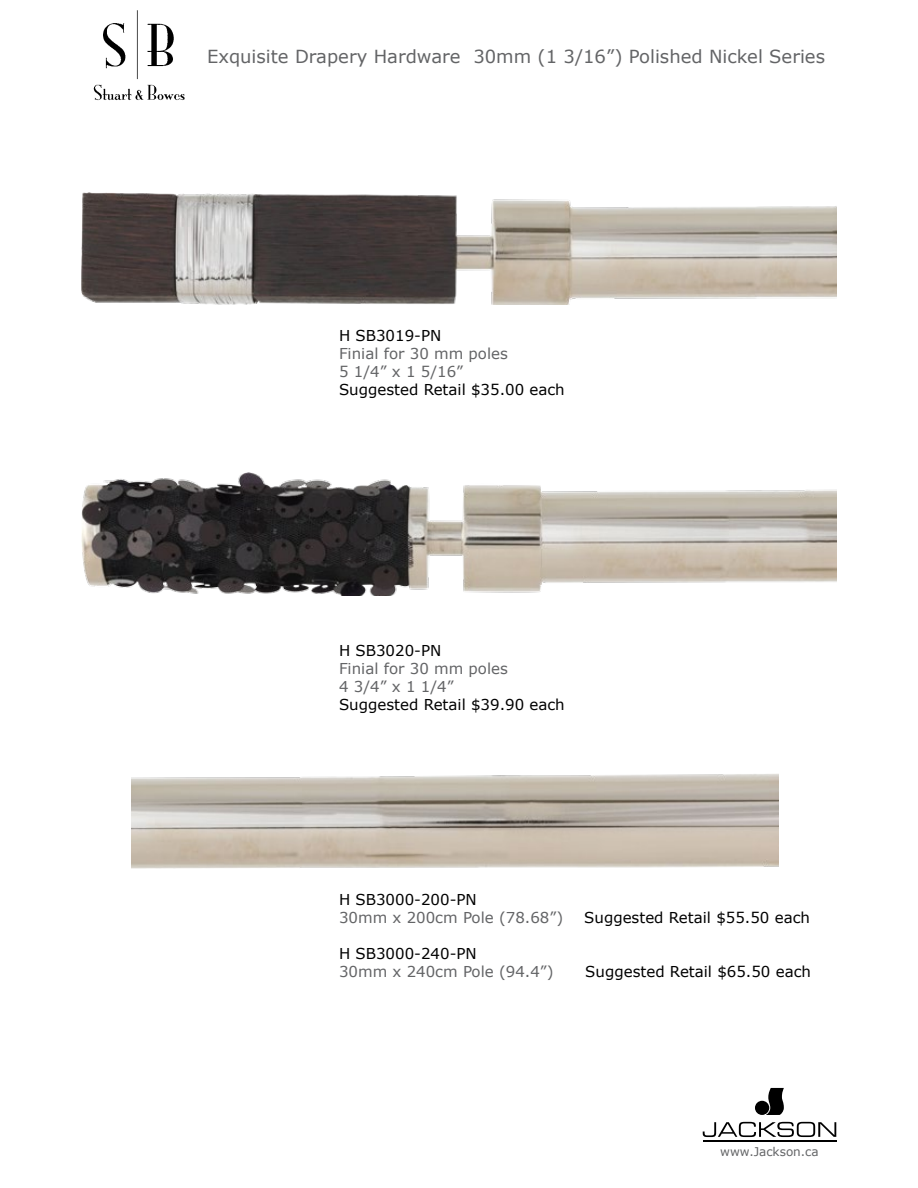
<style>
.page{position:relative;width:918px;height:1188px;background:#fff}
.page>*{position:absolute;margin:0;border:0;box-sizing:border-box;transform-origin:0 0}
.t1{font:18px "Verdana";color:#636466}
.t2{font:15px "Verdana";color:#000}
.t3{font:15px/18px "Verdana";color:#636466}
.t4{font:12px "Verdana";color:#636466}
</style>
<div class="page">
<svg style="left:703px;top:1122px;width:133px;height:15px"></svg>
<hr style="left:704px;top:1140px;width:133px;height:2px;background:#000">
<svg style="left:755px;top:1088px;width:29px;height:27px"></svg>
<img style="left:93px;top:10px;width:92px;height:91px">
<img style="left:81px;top:193px;width:756px;height:111px">
<img style="left:81px;top:472px;width:756px;height:124px">
<img style="left:131px;top:774px;width:647px;height:95px">
<p class="t1" style="left:207px;top:44px;width:620px">Exquisite Drapery Hardware 30mm (1 3/16”) Polished Nickel Series</p>
<p class="t2" style="left:339px;top:325px;width:104px">H SB3019-PN</p>
<p class="t3" style="left:339px;top:344px;width:170px">Finial for 30 mm poles<br>5 1/4” x 1 5/16”</p>
<p class="t2" style="left:339px;top:379px;width:227px">Suggested Retail $35.00 each</p>
<p class="t2" style="left:339px;top:640px;width:104px">H SB3020-PN</p>
<p class="t3" style="left:339px;top:660px;width:170px">Finial for 30 mm poles<br>4 3/4” x 1 1/4”</p>
<p class="t2" style="left:339px;top:694px;width:227px">Suggested Retail $39.90 each</p>
<p class="t2" style="left:339px;top:890px;width:139px">H SB3000-200-PN</p>
<p class="t3" style="left:339px;top:909px;width:226px">30mm x 200cm Pole (78.68”)</p>
<p class="t2" style="left:584px;top:908px;width:227px">Suggested Retail $55.50 each</p>
<p class="t2" style="left:339px;top:944px;width:139px">H SB3000-240-PN</p>
<p class="t3" style="left:339px;top:963px;width:216px">30mm x 240cm Pole (94.4”)</p>
<p class="t2" style="left:585px;top:962px;width:227px">Suggested Retail $65.50 each</p>
<p class="t4" style="left:720px;top:1144px;width:100px">www.Jackson.ca</p>
</div>
